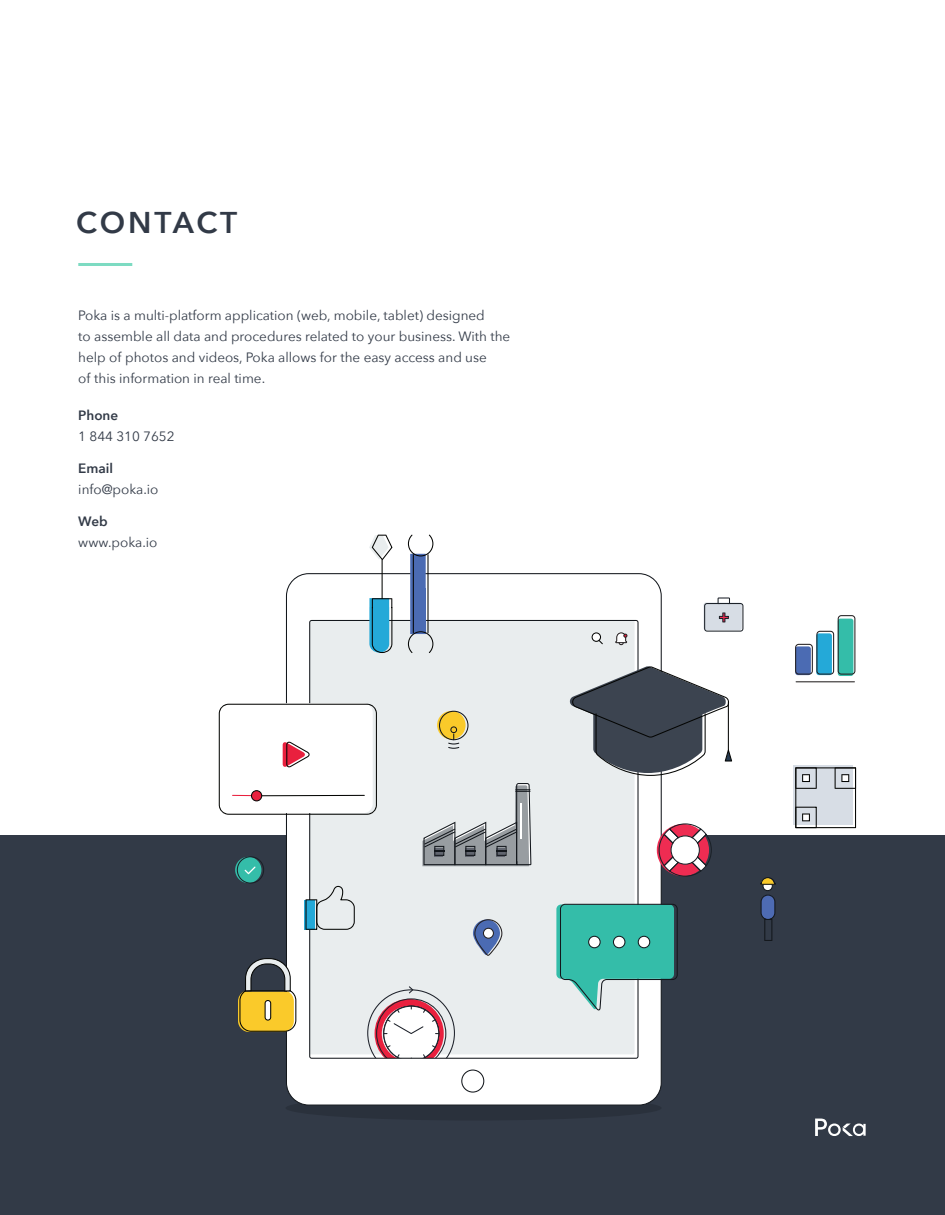
<style>
.page{position:relative;width:945px;height:1215px;background:#fff}
.page>*{position:absolute;margin:0;border:0;box-sizing:border-box;transform-origin:0 0}
.t1{font:600 30px "Avenir Next";letter-spacing:.09em;color:#323a47}
.t2{font:13.5px/21px "Avenir Next";color:#323a47}
.t3{font:600 13.5px "Avenir Next";color:#323a47}
</style>
<div class="page">
<div style="left:0;top:835px;width:945px;height:380px;background:#323a47"></div>
<hr style="left:78px;top:263px;width:54px;height:3px;background:#7ddbc2">
<svg style="left:286px;top:1106px;width:375px;height:14px"></svg>
<svg style="left:286px;top:573px;width:376px;height:533px;background:#eaeced"></svg>
<svg style="left:461px;top:1070px;width:23px;height:23px"></svg>
<svg style="left:216px;top:703px;width:157px;height:110px"></svg>
<svg style="left:219px;top:704px;width:158px;height:111px"></svg>
<svg style="left:437px;top:711px;width:29px;height:28px"></svg>
<svg style="left:439px;top:711px;width:30px;height:38px"></svg>
<svg style="left:570px;top:666px;width:162px;height:110px"></svg>
<svg style="left:556px;top:904px;width:122px;height:106px;background:#5dbaae"></svg>
<div style="left:304px;top:900px;width:11px;height:30px;background:#24a9d8"></div>
<svg style="left:305px;top:885px;width:50px;height:45px;background:#bbcdd3"></svg>
<svg style="left:760px;top:877px;width:16px;height:64px"></svg>
<svg style="left:422px;top:783px;width:109px;height:83px;background:#b4b8bb"></svg>
<svg style="left:473px;top:919px;width:29px;height:37px"></svg>
<svg style="left:838px;top:619px;width:15px;height:57px"></svg>
<svg style="left:795px;top:615px;width:60px;height:60px"></svg>
<hr style="left:796px;top:681px;width:59px;height:1px;background:#231f20">
<svg style="left:235px;top:856px;width:29px;height:28px"></svg>
<svg style="left:408px;top:535px;width:25px;height:118px"></svg>
<hr style="left:413px;top:554px;width:1px;height:79px;background:#040503">
<hr style="left:427px;top:554px;width:2px;height:79px;background:#040503">
<svg style="left:369px;top:535px;width:23px;height:25px"></svg>
<svg style="left:369px;top:598px;width:23px;height:55px"></svg>
<hr style="left:382px;top:559px;width:1px;height:40px;background:#040503">
<svg style="left:592px;top:632px;width:11px;height:12px"></svg>
<svg style="left:704px;top:597px;width:39px;height:35px"></svg>
<svg style="left:659px;top:823px;width:53px;height:54px"></svg>
<svg style="left:238px;top:958px;width:58px;height:74px"></svg>
<svg style="left:615px;top:632px;width:12px;height:13px"></svg>
<div style="left:793px;top:765px;width:60px;height:60px;background:#d7dde5"></div>
<svg style="left:795px;top:767px;width:61px;height:61px"></svg>
<svg style="left:815px;top:1119px;width:51px;height:17px"></svg>
<h1 class="t1" style="left:76px;top:196px;width:163px">CONTACT</h1>
<p class="t2" style="left:78px;top:304px;width:434px">Poka is a multi-platform application (web, mobile, tablet) designed<br>to assemble all data and procedures related to your business. With the help of photos and videos, Poka allows for the easy access and use<br>of this information in real time.</p>
<p class="t3" style="left:78px;top:404px;width:41px">Phone</p>
<p class="t2" style="left:78px;top:425px;width:98px">1 844 310 7652</p>
<p class="t3" style="left:78px;top:457px;width:36px">Email</p>
<p class="t2" style="left:78px;top:478px;width:82px">info@poka.io</p>
<p class="t3" style="left:78px;top:509px;width:31px">Web</p>
<p class="t2" style="left:78px;top:531px;width:81px">www.poka.io</p>
</div>
